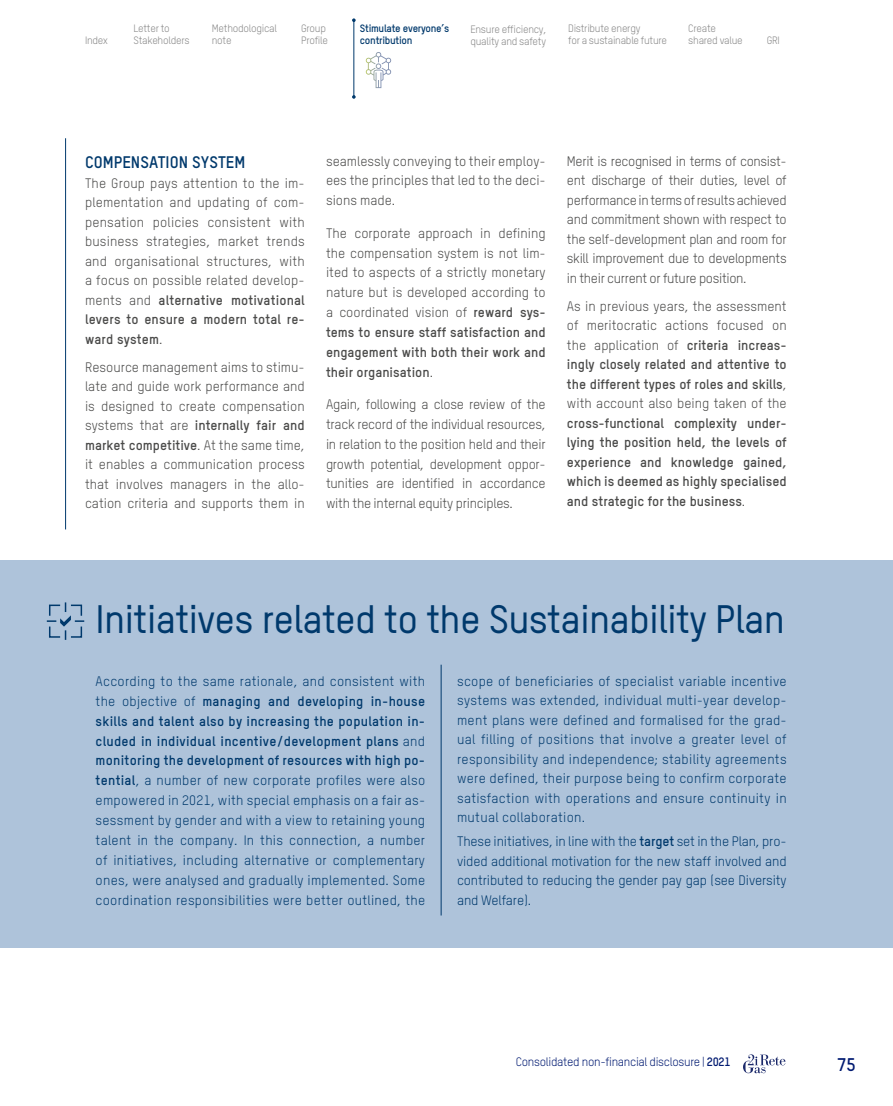
<style>
.page{position:relative;width:893px;height:1106px;background:#fff}
.page>*{position:absolute;margin:0;border:0;box-sizing:border-box;transform-origin:0 0}
.t1{font:500 39px "TSTARPRO";letter-spacing:-.02em;color:#00396c}
.t2{font:700 18px "TSTARPRO";color:#001a71}
.t3{font:700 16.5px "TSTARPRO";color:#00396c}
.t4{font:13.5px/19.5px "TSTARPRO";color:#4a4a49;text-align:justify}
.t5{font:13.5px/20px "TSTARPRO";letter-spacing:.02em;color:#00396c;text-align:justify}
.t6{font:700 13.5px/19.5px "TSTARPRO";color:#4a4a49;text-align:justify}
.t7{font:12px "TSTARPRO";letter-spacing:-.025em;color:#001a71}
.t8{font:10.5px/12px "TSTARPRO";letter-spacing:-.025em;color:#878787}
.t9{font:700 10.5px/12px "TSTARPRO";letter-spacing:-.025em;color:#00396c}
.s1{font-weight:700}
.s2{font-weight:400}
</style>
<div class="page">
<hr style="left:354px;top:20px;width:1px;height:77px;background:#00396c">
<svg style="left:352px;top:18px;width:4px;height:4px"></svg>
<svg style="left:352px;top:95px;width:4px;height:4px"></svg>
<svg style="left:366px;top:52px;width:26px;height:36px"></svg>
<svg style="left:743px;top:1054px;width:42px;height:19px"></svg>
<hr style="left:65px;top:138px;width:1px;height:391px;background:#00396c">
<div style="left:0;top:560px;width:893px;height:387px;background:#aec3da"></div>
<hr style="left:441px;top:664px;width:1px;height:251px;background:#00396c">
<svg style="left:47px;top:602px;width:37px;height:38px"></svg>
<p class="t8" style="left:85px;top:34px;width:24px">Index</p>
<p class="t8" style="left:133px;top:22px;width:58px">Letter to<br>Stakeholders</p>
<p class="t8" style="left:212px;top:22px;width:67px">Methodological note</p>
<p class="t9" style="left:360px;top:22px;width:91px">Stimulate everyone’s contribution</p>
<p class="t8" style="left:568px;top:22px;width:100px">Distribute energy<br>for a sustainable future</p>
<p class="t8" style="left:301px;top:22px;width:28px">Group<br>Profile</p>
<p class="t8" style="left:470px;top:23px;width:78px">Ensure efficiency, quality and safety</p>
<p class="t8" style="left:688px;top:22px;width:56px">Create shared value</p>
<p class="t8" style="left:767px;top:34px;width:15px">GRI</p>
<p class="t3" style="left:85px;top:152px;width:162px">COMPENSATION SYSTEM</p>
<p class="t4" style="left:85px;top:173px;width:221px">The Group pays attention to the im&shy;plementation and updating of com&shy;pensation policies consistent with business strategies, market trends and organisational structures, with a focus on possible related develop&shy;ments and <span class="s1">alternative motivational levers to ensure a modern total re&shy;ward system</span>.</p>
<p class="t4" style="left:85px;top:357px;width:221px">Resource management aims to stimu&shy;late and guide work performance and is designed to create compensation systems that are <span class="s1">internally fair and market competitive</span>. At the same time, it enables a communication process that involves managers in the allo&shy;cation criteria and supports them in</p>
<p class="t4" style="left:326px;top:151px;width:221px">seamlessly conveying to their employ&shy;ees the principles that led to the deci&shy;sions made.</p>
<p class="t4" style="left:326px;top:223px;width:221px">The corporate approach in defining the compensation system is not lim&shy;ited to aspects of a strictly monetary nature but is developed according to a coordinated vision of <span class="s1">reward sys&shy;tems to ensure staff satisfaction and engagement with both their work and their organisation</span>.</p>
<p class="t4" style="left:326px;top:394px;width:221px">Again, following a close review of the track record of the individual resources, in relation to the position held and their growth potential, development oppor&shy;tunities are identified in accordance with the internal equity principles.</p>
<p class="t4" style="left:567px;top:151px;width:221px">Merit is recognised in terms of consist&shy;ent discharge of their duties, level of performance in terms of results achieved and commitment shown with respect to the self-development plan and room for skill improvement due to developments in their current or future position.</p>
<p class="t4" style="left:567px;top:296px;width:221px">As in previous years, the assessment of meritocratic actions focused on the application of <span class="s1">criteria increas&shy;ingly closely related and attentive to the different types of roles and skills</span>, with account also being taken of the</p>
<p class="t6" style="left:567px;top:413px;width:221px">cross-functional complexity under&shy;lying the position held, the levels of experience and knowledge gained, which is deemed as highly specialised and strategic for the business<span class="s2">.</span></p>
<h1 class="t1" style="left:96px;top:594px;width:691px">Initiatives related to the Sustainability Plan</h1>
<p class="t5" style="left:96px;top:671px;width:331px">According to the same rationale, and consistent with the objective of <span class="s1">managing and developing in-house skills and talent also by increasing the population in&shy;cluded in individual incentive/development plans</span> and <span class="s1">monitoring the development of resources with high po&shy;tential</span>, a number of new corporate profiles were also empowered in 2021, with special emphasis on a fair as&shy;sessment by gender and with a view to retaining young talent in the company. In this connection, a number of initiatives, including alternative or complementary ones, were analysed and gradually implemented. Some coordination responsibilities were better outlined, the</p>
<p class="t5" style="left:457px;top:671px;width:331px;line-height:19.5px">scope of beneficiaries of specialist variable incentive systems was extended, individual multi-year develop&shy;ment plans were defined and formalised for the grad&shy;ual filling of positions that involve a greater level of responsibility and independence; stability agreements were defined, their purpose being to confirm corporate satisfaction with operations and ensure continuity in mutual collaboration.</p>
<p class="t5" style="left:457px;top:831px;width:331px;line-height:19.5px">These initiatives, in line with the <span class="s1">target</span> set in the Plan, pro&shy;vided additional motivation for the new staff involved and contributed to reducing the gender pay gap (see Diversity and Welfare).</p>
<p class="t7" style="left:516px;top:1054px;width:216px">Consolidated non-financial disclosure | <span class="s1">2021</span></p>
<h2 class="t2" style="left:837px;top:1053px;width:20px">75</h2>
</div>
